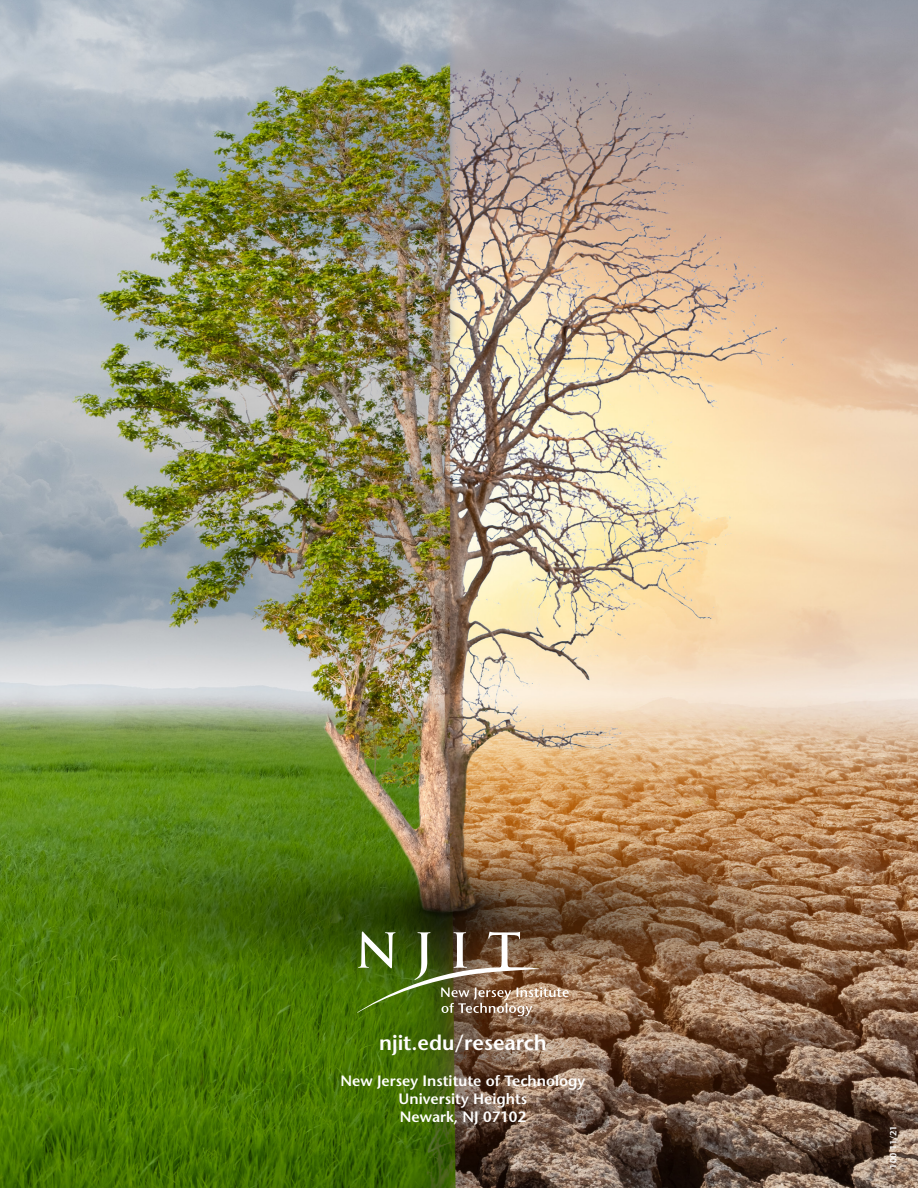
<style>
.page{position:relative;width:918px;height:1188px;background:#fff}
.page>*{position:absolute;margin:0;border:0;box-sizing:border-box;transform-origin:0 0}
.t1{font:600 21px "Stone Sans Std";color:#fff}
.t2{font:600 15px "Stone Sans Std";color:#fff}
.t3{font:600 9px "Stone Sans Std";color:#fff}
</style>
<div class="page">
<img style="left:0;top:0;width:918px;height:1188px">
<img style="left:357px;top:931px;width:212px;height:85px">
<p class="t1" style="left:379px;top:1030px;width:169px">njit.edu/research</p>
<p class="t2" style="left:341px;top:1071px;width:246px">New Jersey Institute of Technology</p>
<p class="t2" style="left:399px;top:1089px;width:130px">University Heights</p>
<p class="t2" style="left:400px;top:1107px;width:128px">Newark, NJ 07102</p>
<p class="t3" style="left:888px;top:1169px;width:44px;rotate:-90deg">100 11/21</p>
</div>
